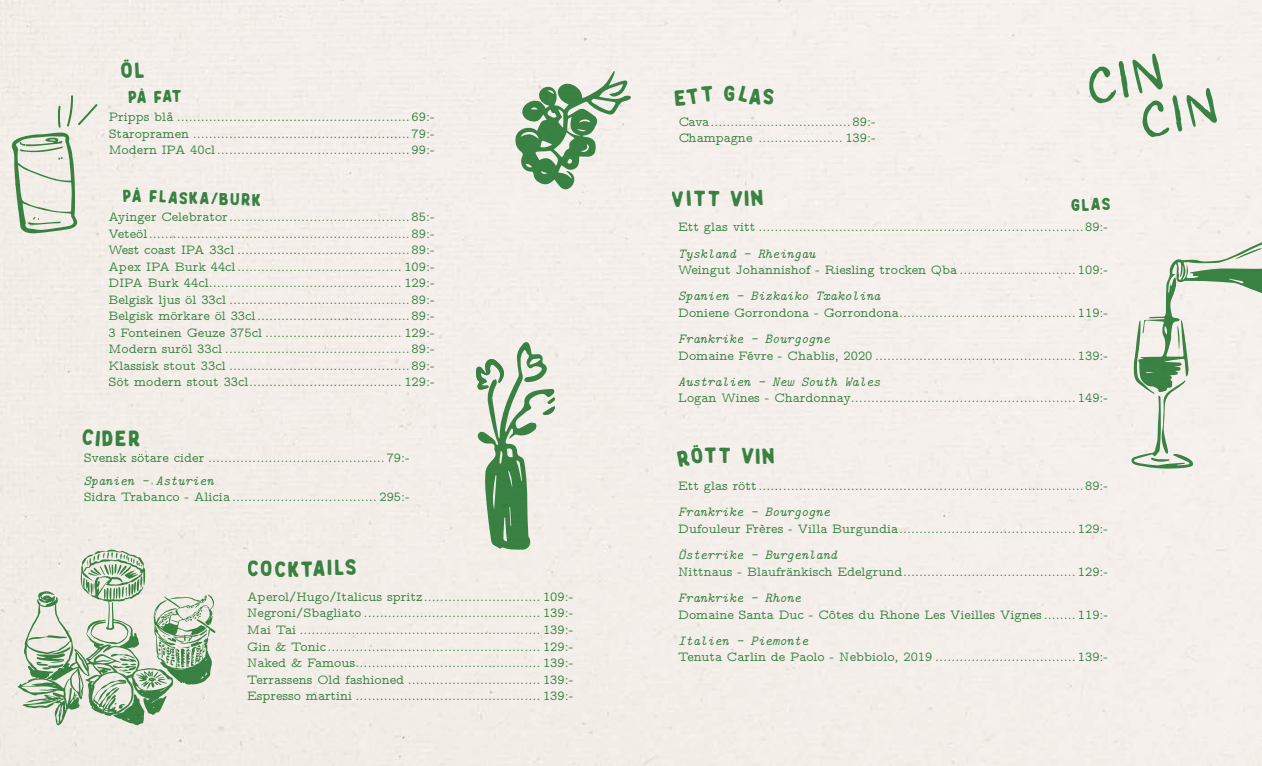
<style>
.page{position:relative;width:1262px;height:766px;background:#fff}
.page>*{position:absolute;margin:0;border:0;box-sizing:border-box;transform-origin:0 0}
.t1{font:22.5px "Wilden";color:#3c8b49}
.t2{font:17.5px "Wilden";color:#3c8b49}
.t3{font:13.75px/16.5px "LM Mono Prop 10";color:#3c8b49;text-align:justify}
.t4{font:italic 13.75px "LM Mono 10";color:#3c8b49}
</style>
<div class="page">
<svg style="left:515px;top:71px;width:116px;height:119px;background:#acc5aa"></svg>
<svg style="left:1088px;top:53px;width:129px;height:85px;background:#d6ded0"></svg>
<svg style="left:1131px;top:239px;width:130px;height:230px;background:#dbe0d4"></svg>
<svg style="left:11px;top:95px;width:87px;height:138px;background:#d8ded0"></svg>
<svg style="left:475px;top:341px;width:80px;height:208px;background:#b1c7ae"></svg>
<svg style="left:18px;top:549px;width:197px;height:176px;background:#c4d2be"></svg>
<svg style="left:121px;top:59px;width:23px;height:19px"></svg>
<svg style="left:123px;top:190px;width:8px;height:12px"></svg>
<svg style="left:150px;top:190px;width:47px;height:14px"></svg>
<svg style="left:211px;top:192px;width:39px;height:14px"></svg>
<svg style="left:677px;top:444px;width:39px;height:23px"></svg>
<svg style="left:741px;top:447px;width:33px;height:17px"></svg>
<svg style="left:672px;top:190px;width:19px;height:16px"></svg>
<svg style="left:708px;top:190px;width:11px;height:16px"></svg>
<svg style="left:730px;top:189px;width:33px;height:17px"></svg>
<svg style="left:82px;top:428px;width:18px;height:18px"></svg>
<svg style="left:261px;top:560px;width:11px;height:16px"></svg>
<svg style="left:288px;top:559px;width:36px;height:17px"></svg>
<svg style="left:345px;top:559px;width:11px;height:16px"></svg>
<svg style="left:674px;top:86px;width:39px;height:20px"></svg>
<svg style="left:724px;top:85px;width:50px;height:20px"></svg>
<p class="t2" style="left:128px;top:89px;width:55px;rotate:-2deg">på fat</p>
<p class="t3" style="left:108px;top:108px;width:328px">Pripps blå .......................................................... 69:- Staropramen ...................................................... 79:- Modern IPA 40cl................................................ 99:-</p>
<p class="t2" style="left:132px;top:187px;width:11px">å</p>
<p class="t2" style="left:199px;top:189px;width:11px">a</p>
<p class="t2" style="left:252px;top:191px;width:10px">k</p>
<p class="t3" style="left:108px;top:208px;width:328px">Ayinger Celebrator............................................. 85:- Veteöl................................................................. 89:- West coast IPA 33cl ........................................... 89:- Apex IPA Burk 44cl......................................... 109:- DIPA Burk 44cl................................................ 129:- Belgisk ljus öl 33cl ............................................. 89:- Belgisk mörkare öl 33cl...................................... 89:- 3 Fonteinen Geuze 375cl .................................. 129:- Modern suröl 33cl .............................................. 89:- Klassisk stout 33cl ............................................. 89:- Söt modern stout 33cl...................................... 129:-</p>
<h1 class="t1" style="left:102px;top:427px;width:40px">DER</h1>
<p class="t3" style="left:84px;top:449px;width:328px">Svensk sötare cider ............................................ 79:-</p>
<p class="t4" style="left:84px;top:471px;width:131px">Spanien - Asturien</p>
<p class="t3" style="left:84px;top:488px;width:328px">Sidra Trabanco - Alicia .................................... 295:-</p>
<h1 class="t1" style="left:248px;top:557px;width:13px">C</h1>
<h1 class="t1" style="left:274px;top:557px;width:13px">c</h1>
<h1 class="t1" style="left:327px;top:556px;width:18px">il</h1>
<p class="t3" style="left:247px;top:588px;width:328px">Aperol/Hugo/Italicus spritz............................. 109:- Negroni/Sbagliato ............................................ 139:- Mai Tai ............................................................ 139:- Gin &amp; Tonic..................................................... 129:- Naked &amp; Famous.............................................. 139:- Terrassens Old fashioned ................................. 139:- Espresso martini .............................................. 139:-</p>
<p class="t3" style="left:678px;top:113px;width:199px">Cava...................................89:-<br>Champagne ..................... 139:-</p>
<h1 class="t1" style="left:693px;top:187px;width:14px">t</h1>
<p class="t2" style="left:1070px;top:196px;width:41px;rotate:-2deg">Glas</p>
<p class="t3" style="left:678px;top:218px;width:432px">Ett glas vitt .................................................................................89:-</p>
<p class="t4" style="left:678px;top:243px;width:139px">Tyskland - Rheingau</p>
<p class="t3" style="left:678px;top:261px;width:432px">Weingut Johannishof - Riesling trocken Qba ............................. 109:-</p>
<p class="t4" style="left:678px;top:286px;width:204px">Spanien - Bizkaiko Txakolina</p>
<p class="t3" style="left:678px;top:304px;width:432px">Doniene Gorrondona - Gorrondona............................................ 119:-</p>
<p class="t4" style="left:678px;top:329px;width:153px">Frankrike - Bourgogne</p>
<p class="t3" style="left:678px;top:346px;width:432px">Domaine Févre - Chablis, 2020 .................................................. 139:-</p>
<p class="t4" style="left:678px;top:372px;width:204px">Australien - New South Wales</p>
<p class="t3" style="left:678px;top:389px;width:432px">Logan Wines - Chardonnay........................................................ 149:-</p>
<h1 class="t1" style="left:719px;top:444px;width:14px">t</h1>
<p class="t3" style="left:678px;top:477px;width:432px">Ett glas rött .................................................................................89:-</p>
<p class="t4" style="left:678px;top:502px;width:153px">Frankrike - Bourgogne</p>
<p class="t3" style="left:678px;top:520px;width:432px">Dufouleur Frères - Villa Burgundia............................................ 129:-</p>
<p class="t4" style="left:678px;top:545px;width:160px">Österrike - Burgenland</p>
<p class="t3" style="left:678px;top:562px;width:432px">Nittnaus - Blaufränkisch Edelgrund........................................... 129:-</p>
<p class="t4" style="left:678px;top:588px;width:124px">Frankrike - Rhone</p>
<p class="t3" style="left:678px;top:605px;width:432px">Domaine Santa Duc - Côtes du Rhone Les Vieilles Vignes ........ 119:-</p>
<p class="t4" style="left:678px;top:630px;width:131px">Italien - Piemonte</p>
<p class="t3" style="left:678px;top:648px;width:432px">Tenuta Carlin de Paolo - Nebbiolo, 2019 ................................... 139:-</p>
</div>
